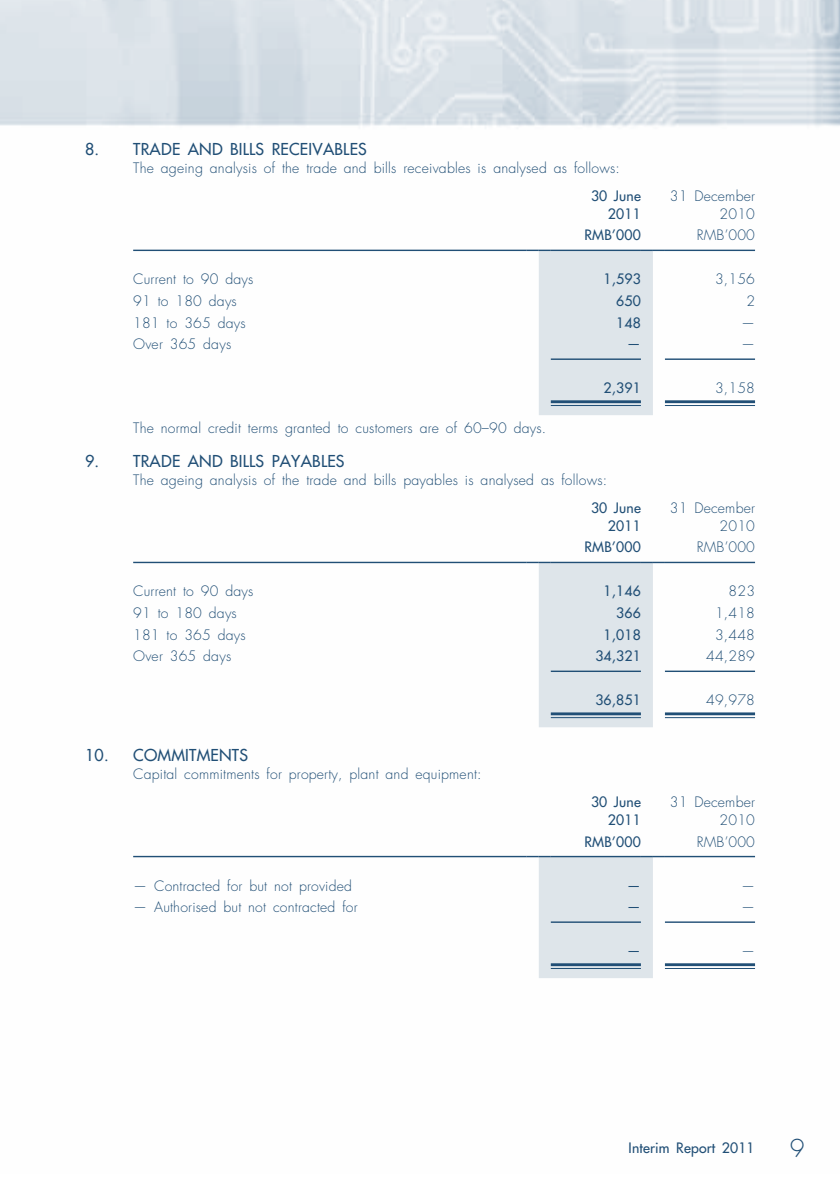
<style>
.page{position:relative;width:840px;height:1191px;background:#fff}
.page>*{position:absolute;margin:0;border:0;box-sizing:border-box;transform-origin:0 0}
.t1{font:300 24px "Futura Std";color:#214f76}
.t2{font:500 16px "Futura Std";letter-spacing:.015em;color:#214f76}
.t3{font:300 14px/18px "Futura Std";letter-spacing:.015em;color:#214f76;text-align:right}
.t4{font:500 14px/18px "Futura Std";letter-spacing:.015em;color:#214f76;text-align:right}
</style>
<div class="page">
<img style="left:0;top:0;width:839px;height:969px">
<hr style="left:664px;top:358px;width:90px;height:2px;background:#214f76">
<hr style="left:664px;top:400px;width:90px;height:3px;background:#214f76">
<hr style="left:664px;top:405px;width:90px;height:1px;background:#214f76">
<hr style="left:133px;top:250px;width:393px;height:1px;background:#214f76">
<svg style="left:526px;top:250px;width:138px;height:165px"></svg>
<hr style="left:664px;top:250px;width:90px;height:1px;background:#214f76">
<hr style="left:664px;top:670px;width:90px;height:2px;background:#214f76">
<hr style="left:664px;top:712px;width:90px;height:3px;background:#214f76">
<hr style="left:664px;top:717px;width:90px;height:1px;background:#214f76">
<hr style="left:133px;top:562px;width:393px;height:1px;background:#214f76">
<svg style="left:526px;top:562px;width:138px;height:165px"></svg>
<hr style="left:664px;top:562px;width:90px;height:1px;background:#214f76">
<hr style="left:664px;top:921px;width:90px;height:2px;background:#214f76">
<hr style="left:664px;top:963px;width:90px;height:3px;background:#214f76">
<hr style="left:664px;top:968px;width:90px;height:1px;background:#214f76">
<hr style="left:133px;top:856px;width:393px;height:1px;background:#214f76">
<svg style="left:526px;top:856px;width:138px;height:122px"></svg>
<hr style="left:664px;top:856px;width:90px;height:1px;background:#214f76">
<p class="t2" style="left:85px;top:139px;width:66px">8. TRADE</p>
<p class="t2" style="left:188px;top:139px;width:13px">AND</p>
<p class="t2" style="left:230px;top:139px;width:8px">BILLS</p>
<p class="t2" style="left:271px;top:139px;width:9px">RECEI</p>
<p class="t2" style="left:312px;top:139px;width:21px">VABLES</p>
<p class="t3" style="left:133px;top:159px;width:488px">The ageing analysis of the trade and bills receivables is analysed as follows:</p>
<p class="t4" style="left:590px;top:187px;width:51px">30 JUNE<br>2011</p>
<p class="t3" style="left:669px;top:187px;width:87px">31 December<br>2010</p>
<p class="t4" style="left:584px;top:226px;width:58px">RMB’000</p>
<p class="t3" style="left:696px;top:227px;width:60px">RMB’000</p>
<p class="t3" style="left:133px;top:271px;width:122px">Current to 90 days</p>
<p class="t4" style="left:603px;top:270px;width:39px">1,593</p>
<p class="t3" style="left:714px;top:271px;width:41px">3,156</p>
<p class="t3" style="left:133px;top:292px;width:105px">91 to 180 days</p>
<p class="t4" style="left:616px;top:292px;width:26px">650</p>
<p class="t3" style="left:746px;top:292px;width:10px">2</p>
<p class="t3" style="left:133px;top:314px;width:114px">181 to 365 days</p>
<p class="t4" style="left:616px;top:313px;width:26px">148</p>
<p class="t3" style="left:740px;top:314px;width:15px">—</p>
<p class="t3" style="left:133px;top:335px;width:99px">Over 365 days</p>
<p class="t4" style="left:626px;top:335px;width:15px">—</p>
<p class="t3" style="left:740px;top:335px;width:15px">—</p>
<p class="t4" style="left:603px;top:379px;width:39px">2,391</p>
<p class="t3" style="left:714px;top:379px;width:41px">3,158</p>
<p class="t3" style="left:133px;top:419px;width:414px">The normal credit terms granted to customers are of 60–90 days.</p>
<p class="t2" style="left:85px;top:451px;width:66px">9. TRADE</p>
<p class="t2" style="left:188px;top:451px;width:13px">AND</p>
<p class="t2" style="left:230px;top:451px;width:8px">BILLS</p>
<p class="t2" style="left:271px;top:451px;width:10px">PAYABLES</p>
<p class="t3" style="left:133px;top:471px;width:475px">The ageing analysis of the trade and bills payables is analysed as follows:</p>
<p class="t4" style="left:590px;top:499px;width:51px">30 JUNE<br>2011</p>
<p class="t3" style="left:669px;top:499px;width:87px">31 December<br>2010</p>
<p class="t4" style="left:584px;top:538px;width:58px">RMB’000</p>
<p class="t3" style="left:696px;top:539px;width:60px">RMB’000</p>
<p class="t3" style="left:133px;top:583px;width:122px">Current to 90 days</p>
<p class="t4" style="left:603px;top:582px;width:39px">1,146</p>
<p class="t3" style="left:728px;top:583px;width:28px">823</p>
<p class="t3" style="left:133px;top:604px;width:105px">91 to 180 days</p>
<p class="t4" style="left:616px;top:604px;width:26px">366</p>
<p class="t3" style="left:714px;top:604px;width:41px">1,418</p>
<p class="t3" style="left:133px;top:626px;width:114px">181 to 365 days</p>
<p class="t4" style="left:603px;top:625px;width:39px">1,018</p>
<p class="t3" style="left:714px;top:626px;width:41px">3,448</p>
<p class="t3" style="left:133px;top:647px;width:99px">Over 365 days</p>
<p class="t4" style="left:595px;top:647px;width:47px">34,321</p>
<p class="t3" style="left:705px;top:647px;width:50px">44,289</p>
<p class="t4" style="left:595px;top:691px;width:47px">36,851</p>
<p class="t3" style="left:705px;top:691px;width:50px">49,978</p>
<p class="t2" style="left:85px;top:745px;width:71px">10. COMMITMENTS</p>
<p class="t3" style="left:133px;top:765px;width:350px">Capital commitments for property, plant and equipment:</p>
<p class="t4" style="left:590px;top:793px;width:51px">30 JUNE<br>2011</p>
<p class="t3" style="left:669px;top:793px;width:87px">31 December<br>2010</p>
<p class="t4" style="left:584px;top:832px;width:58px">RMB’000</p>
<p class="t3" style="left:696px;top:833px;width:60px">RMB’000</p>
<p class="t3" style="left:133px;top:877px;width:220px">— Contracted for but not provided</p>
<p class="t4" style="left:626px;top:876px;width:15px">—</p>
<p class="t3" style="left:740px;top:877px;width:15px">—</p>
<p class="t3" style="left:133px;top:898px;width:226px">— Authorised but not contracted for</p>
<p class="t4" style="left:626px;top:898px;width:15px">—</p>
<p class="t3" style="left:740px;top:898px;width:15px">—</p>
<p class="t4" style="left:626px;top:942px;width:15px">—</p>
<p class="t3" style="left:740px;top:942px;width:15px">—</p>
<p class="t4" style="left:628px;top:1138px;width:128px">INTERIM REPORT 2011</p>
<h1 class="t1" style="left:789px;top:1133px;width:16px">9</h1>
</div>
